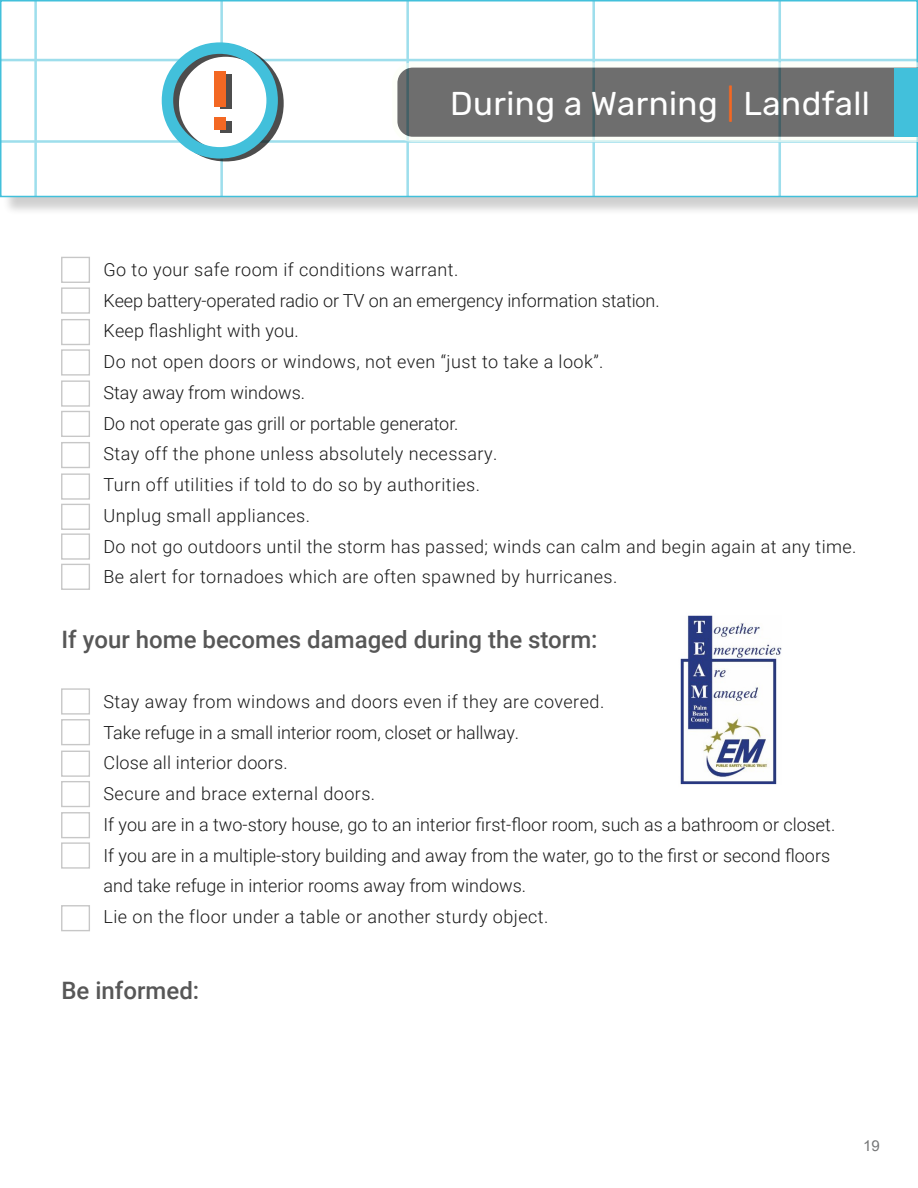
<style>
.page{position:relative;width:918px;height:1188px;background:#fff}
.page>*{position:absolute;margin:0;border:0;box-sizing:border-box;transform-origin:0 0}
.t1{font:33px "Rubik";letter-spacing:.015em;color:#fff}
.t2{font:500 24px "Roboto";color:#575757}
.t3{font:300 18px/30.8px "Roboto";letter-spacing:.02em;color:#1a1a1a}
.t4{font:300 18px/30.8px "Roboto";color:#1a1a1a}
.t5{font:15px "Arial";color:#747576}
.s1{color:#f36823}
</style>
<div class="page">
<div style="left:2px;top:2px;width:916px;height:214px;background:#000;opacity:.19"></div>
<svg style="left:3px;top:3px;width:912px;height:191px"></svg>
<hr style="left:1px;top:140px;width:916px;height:3px;background:#42c0db">
<hr style="left:1px;top:59px;width:916px;height:2px;background:#42c0db">
<hr style="left:778px;top:1px;width:3px;height:195px;background:#42c0db">
<hr style="left:592px;top:1px;width:3px;height:195px;background:#42c0db">
<hr style="left:406px;top:1px;width:3px;height:195px;background:#42c0db">
<hr style="left:220px;top:1px;width:3px;height:195px;background:#42c0db">
<hr style="left:34px;top:1px;width:3px;height:195px;background:#42c0db">
<div style="left:0;top:0;width:918px;height:197px;border:2px solid #42c0db"></div>
<svg style="left:392px;top:62px;width:526px;height:80px;background:#828383"></svg>
<div style="left:895px;top:68px;width:23px;height:69px;background:#42c0db"></div>
<svg style="left:162px;top:42px;width:122px;height:119px"></svg>
<div style="left:214px;top:71px;width:12px;height:36px;background:#f36823"></div>
<div style="left:214px;top:117px;width:12px;height:13px;background:#f36823"></div>
<div style="left:61px;top:688px;width:29px;height:27px;border:1px solid #c7c7c7"></div>
<div style="left:61px;top:719px;width:29px;height:26px;border:1px solid #c7c7c7"></div>
<div style="left:61px;top:781px;width:29px;height:26px;border:1px solid #c7c7c7"></div>
<div style="left:61px;top:812px;width:29px;height:26px;border:1px solid #c7c7c7"></div>
<div style="left:61px;top:751px;width:29px;height:26px;border:1px solid #c7c7c7"></div>
<div style="left:61px;top:842px;width:29px;height:27px;border:1px solid #c7c7c7"></div>
<div style="left:61px;top:905px;width:29px;height:26px;border:1px solid #c7c7c7"></div>
<div style="left:61px;top:257px;width:29px;height:26px;border:1px solid #c7c7c7"></div>
<div style="left:61px;top:287px;width:29px;height:27px;border:1px solid #c7c7c7"></div>
<div style="left:61px;top:504px;width:29px;height:26px;border:1px solid #c7c7c7"></div>
<div style="left:61px;top:564px;width:29px;height:26px;border:1px solid #c7c7c7"></div>
<div style="left:61px;top:349px;width:29px;height:27px;border:1px solid #c7c7c7"></div>
<div style="left:61px;top:380px;width:29px;height:27px;border:1px solid #c7c7c7"></div>
<div style="left:61px;top:319px;width:29px;height:26px;border:1px solid #c7c7c7"></div>
<div style="left:61px;top:411px;width:29px;height:26px;border:1px solid #c7c7c7"></div>
<div style="left:61px;top:442px;width:29px;height:26px;border:1px solid #c7c7c7"></div>
<div style="left:61px;top:473px;width:29px;height:27px;border:1px solid #c7c7c7"></div>
<div style="left:61px;top:533px;width:29px;height:27px;border:1px solid #c7c7c7"></div>
<img style="left:680px;top:615px;width:102px;height:170px">
<h1 class="t1" style="left:450px;top:85px;width:421px">During a Warning <span class="s1">|</span> Landfall</h1>
<p class="t3" style="left:104px;top:253px;width:558px">Go to your safe room if conditions warrant.<br>Keep battery-operated radio or TV on an emergency information station.<br>Keep flashlight with you.<br>Do not open doors or windows, not even “just to take a look”.<br>Stay away from windows.<br>Do not operate gas grill or portable generator.<br>Stay off the phone unless absolutely necessary.<br>Turn off utilities if told to do so by authorities.</p>
<p class="t3" style="left:104px;top:499px;width:754px">Unplug small appliances.<br>Do not go outdoors until the storm has passed; winds can calm and begin again at any time.<br>Be alert for tornadoes which are often spawned by hurricanes.</p>
<h2 class="t2" style="left:62px;top:623px;width:538px">If your home becomes damaged during the storm:</h2>
<p class="t3" style="left:104px;top:685px;width:502px">Stay away from windows and doors even if they are covered.<br>Take refuge in a small interior room, closet or hallway.<br>Close all interior doors.</p>
<p class="t3" style="left:104px;top:778px;width:273px">Secure and brace external doors.</p>
<p class="t4" style="left:104px;top:808px;width:733px">If you are in a two-story house, go to an interior first-floor room, such as a bathroom or closet.<br>If you are in a multiple-story building and away from the water, go to the first or second floors and take refuge in interior rooms away from windows.<br>Lie on the floor under a table or another sturdy object.</p>
<h2 class="t2" style="left:62px;top:973px;width:139px">Be informed:</h2>
<p class="t5" style="left:863px;top:1135px;width:18px">19</p>
</div>
